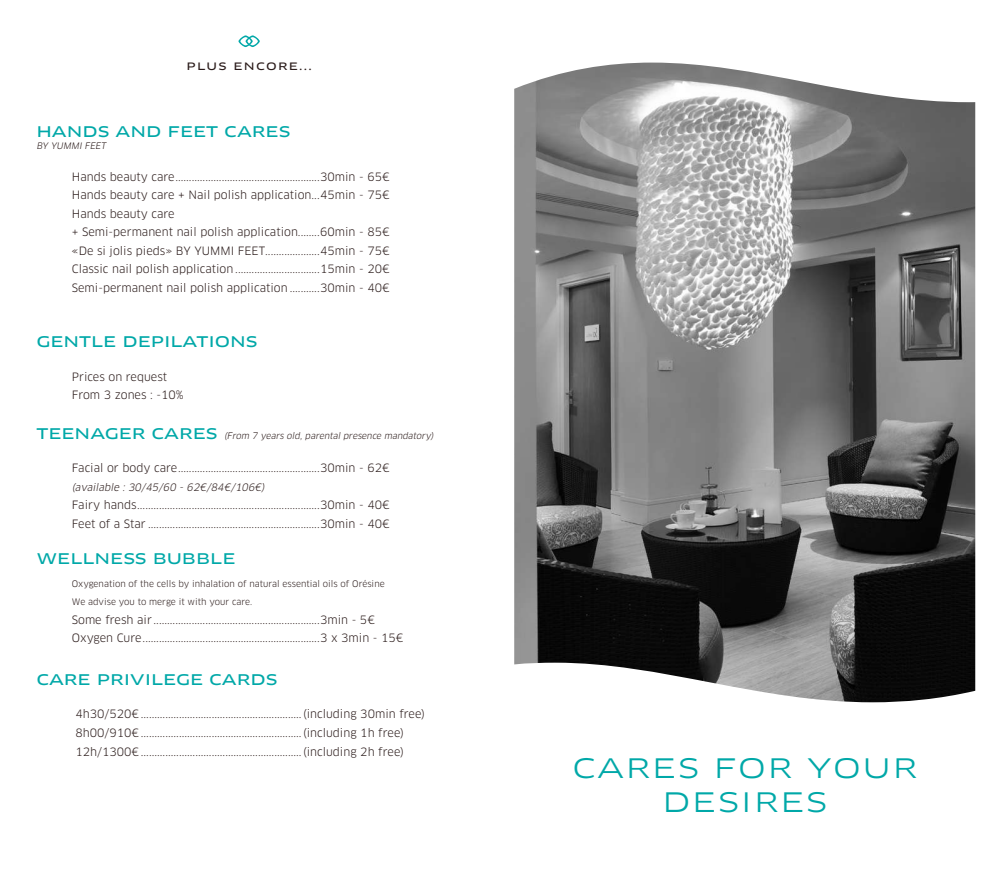
<style>
.page{position:relative;width:993px;height:886px;background:#fff}
.page>*{position:absolute;margin:0;border:0;box-sizing:border-box;transform-origin:0 0}
.t1{font:26.25px/33.8px "Clan OT Extd";letter-spacing:.05em;color:#00a8a8;text-align:center}
.t2{font:14.38px "Clan OT Extd News";color:#00a8a8}
.t3{font:11.25px/18.5px "Clan OT";color:#2b1c1b}
.t4{font:italic 10px "Clan OT";color:#2b1c1b}
.t5{font:10px "Clan OT Extd News";letter-spacing:.13em;color:#2b1c1b}
.t6{font:8.75px/18.5px "Clan OT";color:#2b1c1b}
.t7{font:italic 8.75px "Clan OT";color:#2b1c1b}
.s1{font-family:"Clan OT Extd News";font-style:normal;font-size:14.38px;color:#00a8a8}
</style>
<div class="page">
<svg style="left:238px;top:35px;width:22px;height:12px"></svg>
<img style="left:514px;top:63px;width:460px;height:639px">
<p class="t5" style="left:186px;top:60px;width:127px">PLUS ENCORE...</p>
<p class="t2" style="left:36px;top:123px;width:255px">HANDS AND FEET CARES</p>
<p class="t7" style="left:36px;top:141px;width:73px">BY YUMMI FEET</p>
<p class="t3" style="left:72px;top:167px;width:319px">Hands beauty care.....................................................30min - 65€ Hands beauty care + Nail polish application...45min - 75€ Hands beauty care<br>+ Semi-permanent nail polish application........60min - 85€ «De si jolis pieds» BY YUMMI FEET....................45min - 75€ Classic nail polish application ...............................15min - 20€ Semi-permanent nail polish application ...........30min - 40€</p>
<p class="t2" style="left:36px;top:333px;width:223px">GENTLE DEPILATIONS</p>
<p class="t3" style="left:72px;top:367px;width:113px">Prices on request<br>From 3 zones : -10%</p>
<p class="t7" style="left:36px;top:430px;width:400px"><span class="s1">T E E N A G E R C A R E S</span> (From 7 years old, parental presence mandatory)</p>
<p class="t3" style="left:72px;top:459px;width:319px">Facial or body care....................................................30min - 62€</p>
<p class="t4" style="left:72px;top:481px;width:196px">(available : 30/45/60 - 62€/84€/106€)</p>
<p class="t3" style="left:72px;top:496px;width:319px">Fairy hands...................................................................30min - 40€<br>Feet of a Star ...............................................................30min - 40€</p>
<p class="t2" style="left:36px;top:549px;width:200px">WELLNESS BUBBLE</p>
<p class="t6" style="left:72px;top:574px;width:314px">Oxygenation of the cells by inhalation of natural essential oils of Orésine<br>We advise you to merge it with your care.</p>
<p class="t3" style="left:72px;top:610px;width:333px">Some fresh air .............................................................3min - 5€<br>Oxygen Cure.................................................................3 x 3min - 15€</p>
<p class="t2" style="left:36px;top:671px;width:242px">CARE PRIVILEGE CARDS</p>
<p class="t3" style="left:75px;top:705px;width:351px">4h30/520€...........................................................(including 30min free)<br>8h00/910€...........................................................(including 1h free)<br>12h/1300€...........................................................(including 2h free)</p>
<h1 class="t1" style="left:572px;top:752px;width:346px">CARES FOR YOUR<br>DESIRES</h1>
</div>
